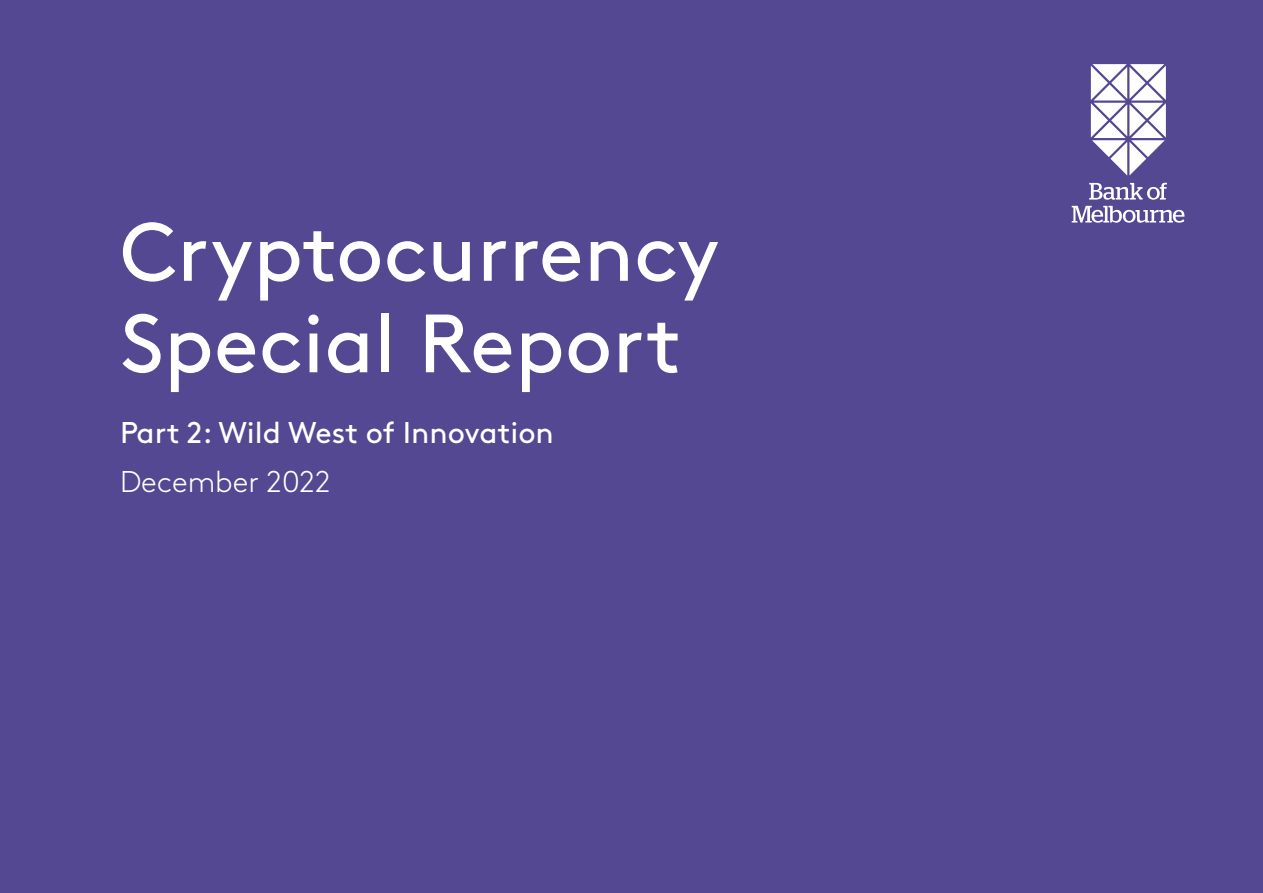
<style>
.page{position:relative;width:1263px;height:893px;background:#fff}
.page>*{position:absolute;margin:0;border:0;box-sizing:border-box;transform-origin:0 0}
.t1{font:82.5px/91.5px "Brown";color:#fff}
.t2{font:30px "Brown";color:#fff}
.t3{font:300 30px "Brown";color:#fff}
</style>
<div class="page">
<div style="left:0;top:0;width:1262px;height:893px;background:#534891"></div>
<svg style="left:1089px;top:183px;width:78px;height:17px"></svg>
<svg style="left:1072px;top:206px;width:112px;height:17px"></svg>
<svg style="left:1091px;top:64px;width:75px;height:112px"></svg>
<p class="t1" style="left:120px;top:200px;width:601px">Cryptocurrency<br>Special Report</p>
<p class="t2" style="left:120px;top:409px;width:435px">Part 2: Wild West of Innovation</p>
<p class="t3" style="left:120px;top:460px;width:212px">December 2022</p>
</div>
